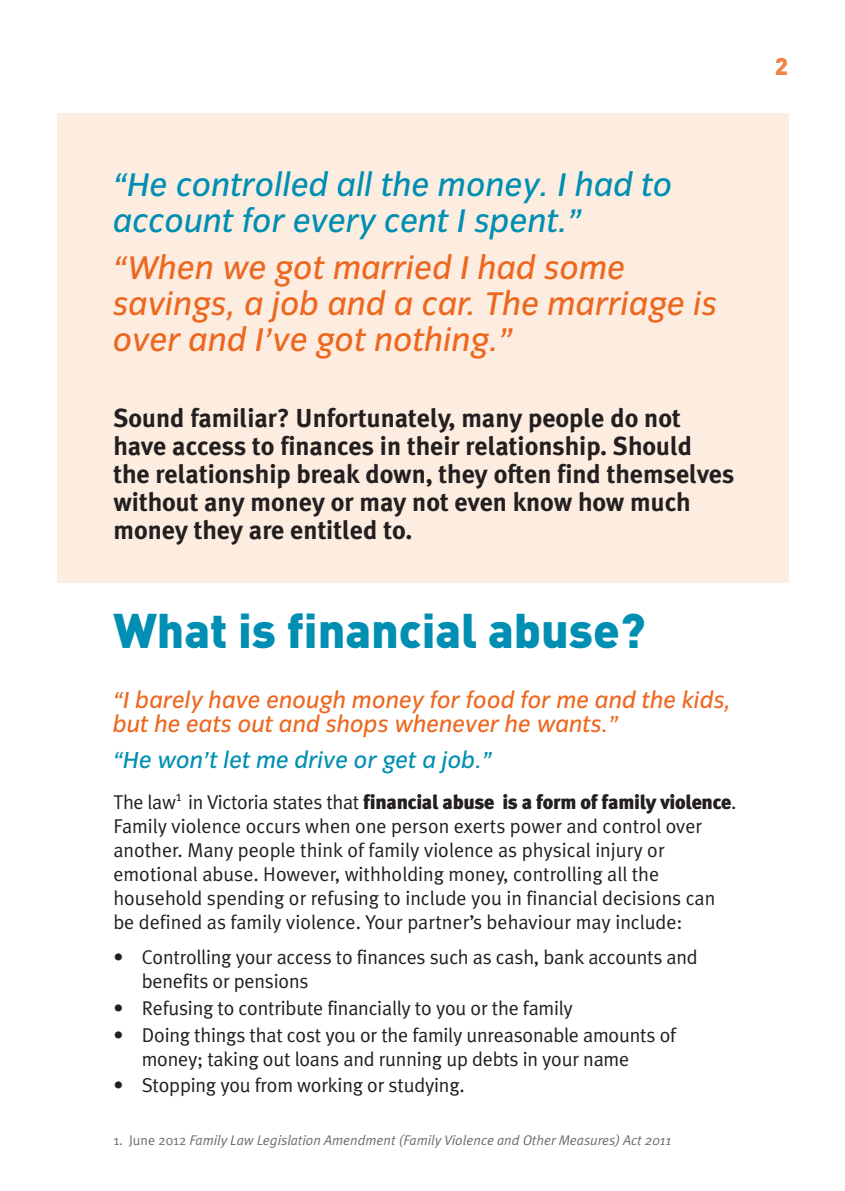
<style>
.page{position:relative;width:845px;height:1191px;background:#fff}
.page>*{position:absolute;margin:0;border:0;box-sizing:border-box;transform-origin:0 0}
.t1{font:900 48px "DIN";color:#008fb3}
.t2{font:italic 34px/36px "Congress Sans Std";color:#ec6820}
.t3{font:italic 34px/36px "Congress Sans Std";color:#008fb3}
.t4{font:700 26px/28px "Meta Plus";color:#231f20}
.t5{font:italic 24px/24px "Congress Sans Std";color:#ec6820}
.t6{font:italic 24px "Congress Sans Std";color:#008fb3}
.t7{font:900 24px "DIN";color:#f08444}
.t8{font:20px/24px "Meta Plus Normal";color:#231f20}
.t9{font:900 20px "Meta Plus";letter-spacing:-.015em;color:#231f20}
.t10{font:italic 14px "Meta Plus Normal";color:#6c6d70}
.s1{font-family:"Meta Plus Normal";font-weight:400}
.s2{font-style:normal}
</style>
<div class="page">
<div style="left:57px;top:113px;width:731px;height:469px;background:#fdede0"></div>
<h2 class="t3" style="left:113px;top:170px;width:561px">“He controlled all the money. I had to account for every cent I spent.”</h2>
<h2 class="t2" style="left:113px;top:254px;width:606px">“When we got married I had some savings, a job and a car. The marriage is over and I’ve got nothing.”</h2>
<h3 class="t4" style="left:113px;top:404px;width:622px">Sound familiar? Unfortunately, many people do not have access to finances in their relationship. Should the relationship break down, they often find themselves without any money or may not even know how much money they are entitled to.</h3>
<h1 class="t1" style="left:113px;top:602px;width:534px">What is financial abuse?</h1>
<p class="t5" style="left:113px;top:690px;width:620px">“I barely have enough money for food for me and the kids, but he eats out and shops whenever he wants.”</p>
<p class="t6" style="left:113px;top:751px;width:381px">“He won’t let me drive or get a job.”</p>
<p class="t9" style="left:113px;top:790px;width:624px"><span class="s1">The law</span><sup>1</sup> <span class="s1">in Victoria states that</span> financial abuse is a form of family violence<span class="s1">.</span></p>
<p class="t8" style="left:113px;top:813px;width:603px">Family violence occurs when one person exerts power and control over another. Many people think of family violence as physical injury or emotional abuse. However, withholding money, controlling all the household spending or refusing to include you in financial decisions can be defined as family violence. Your partner’s behaviour may include:</p>
<p class="t8" style="left:142px;top:945px;width:557px;text-indent:-28px">• Controlling your access to finances such as cash, bank accounts and benefits or pensions</p>
<p class="t8" style="left:113px;top:996px;width:461px">• Refusing to contribute financially to you or the family</p>
<p class="t8" style="left:142px;top:1022px;width:536px;text-indent:-28px">• Doing things that cost you or the family unreasonable amounts of money; taking out loans and running up debts in your name</p>
<p class="t8" style="left:113px;top:1073px;width:353px">• Stopping you from working or studying.</p>
<p class="t10" style="left:113px;top:1132px;width:559px"><span class="s2">1. June 2012</span> Family Law Legislation Amendment (Family Violence and Other Measures) Act 2011</p>
<p class="t7" style="left:775px;top:52px;width:15px">2</p>
</div>
